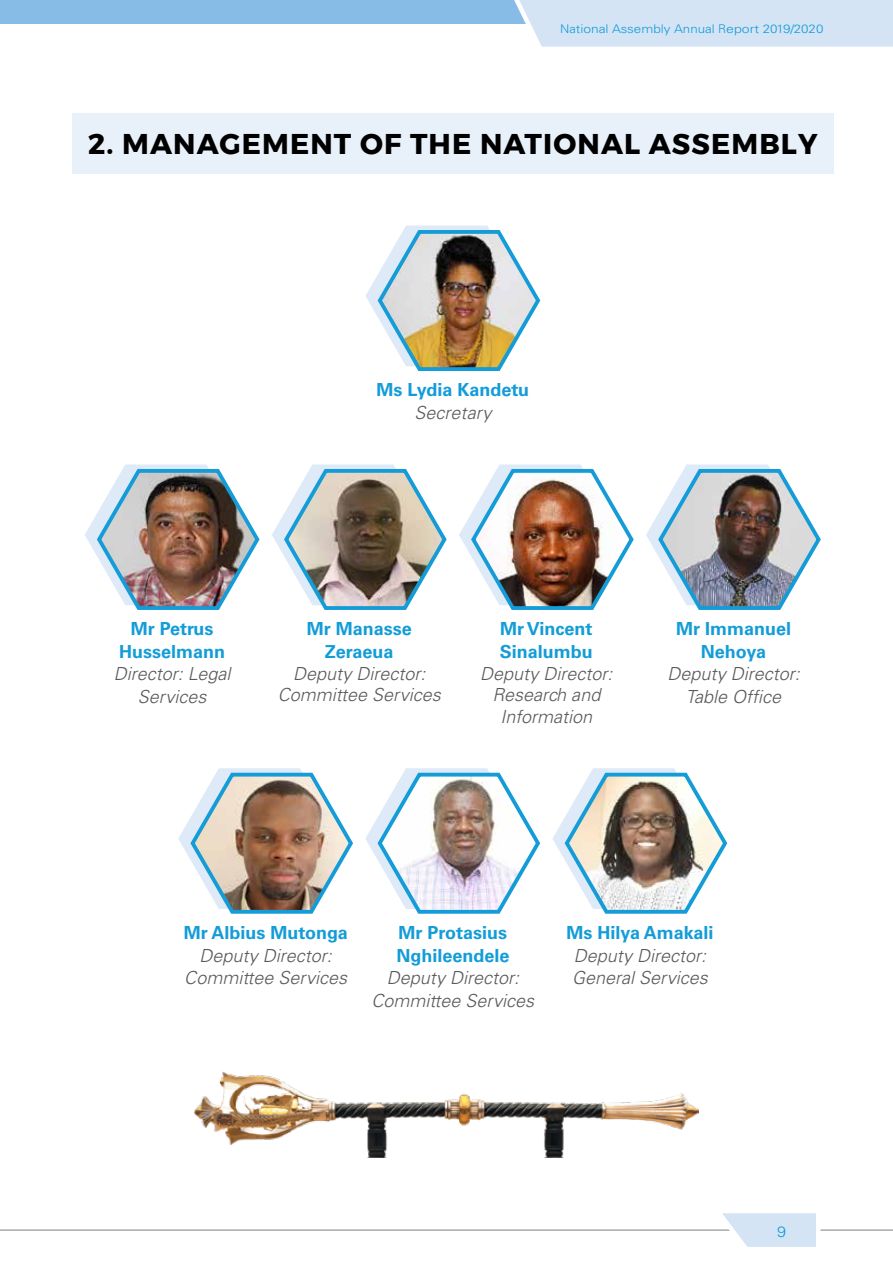
<style>
.page{position:relative;width:893px;height:1263px;background:#fff}
.page>*{position:absolute;margin:0;border:0;box-sizing:border-box;transform-origin:0 0}
.t1{font:700 28.5px "Montserrat";letter-spacing:.04em;color:#000}
.t2{font:italic 300 18px/22.5px "Univers";color:#58595b;text-align:center}
.t3{font:700 18px/22.5px "Univers";color:#139cd8;text-align:center}
.t4{font:300 15px "Univers";color:#139cd8;scale:1.07 1}
.t5{font:300 12px "Univers";color:#139cd8;scale:1.07 1}
</style>
<div class="page">
<hr style="left:0;top:1229px;width:893px;height:2px;background:#a7a9ac">
<div style="left:0;top:0;width:893px;height:23px;background:#86bce6"></div>
<svg style="left:709px;top:1213px;width:114px;height:34px"></svg>
<svg style="left:504px;top:0;width:389px;height:47px;background:#d4e4f5"></svg>
<div style="left:72px;top:114px;width:761px;height:60px;background:#e8f0f9"></div>
<img style="left:365px;top:226px;width:176px;height:145px">
<img style="left:85px;top:464px;width:175px;height:146px">
<svg style="left:272px;top:464px;width:175px;height:146px"></svg>
<img style="left:459px;top:464px;width:175px;height:146px">
<img style="left:646px;top:464px;width:175px;height:146px">
<img style="left:178px;top:768px;width:175px;height:146px">
<svg style="left:365px;top:768px;width:176px;height:146px"></svg>
<svg style="left:552px;top:768px;width:176px;height:146px"></svg>
<img style="left:194px;top:1071px;width:505px;height:86px">
<p class="t5" style="left:560px;top:21px;width:248px">National Assembly Annual Report 2019/2020</p>
<h1 class="t1" style="left:88px;top:121px;width:731px">2. MANAGEMENT OF THE NATIONAL ASSEMBLY</h1>
<p class="t3" style="left:376px;top:379px;width:154px">Ms Lydia Kandetu</p>
<p class="t2" style="left:414px;top:401px;width:79px">Secretary</p>
<p class="t3" style="left:119px;top:618px;width:108px">Mr Petrus<br>Husselmann</p>
<p class="t2" style="left:114px;top:663px;width:118px">Director: Legal<br>Services</p>
<p class="t3" style="left:307px;top:618px;width:107px">Mr Manasse<br>Zeraeua</p>
<p class="t2" style="left:278px;top:662px;width:164px;line-height:21.6px">Deputy Director:<br>Committee Services</p>
<p class="t3" style="left:500px;top:618px;width:95px;text-align:left">Mr Vincent<br>Sinalumbu</p>
<p class="t2" style="left:480px;top:662px;width:134px;line-height:21.6px">Deputy Director:<br>Research and<br>Information</p>
<p class="t3" style="left:676px;top:618px;width:117px">Mr Immanuel<br>Nehoya</p>
<p class="t2" style="left:667px;top:663px;width:134px">Deputy Director:<br>Table Office</p>
<p class="t3" style="left:184px;top:922px;width:165px">Mr Albius Mutonga</p>
<p class="t2" style="left:184px;top:944px;width:164px">Deputy Director:<br>Committee Services</p>
<p class="t3" style="left:396px;top:922px;width:115px;text-align:left">Mr Protasius<br>Nghileendele</p>
<p class="t2" style="left:371px;top:966px;width:164px">Deputy Director:<br>Committee Services</p>
<p class="t3" style="left:566px;top:922px;width:148px">Ms Hilya Amakali</p>
<p class="t2" style="left:572px;top:944px;width:137px;text-align:left">Deputy Director:<br>General Services</p>
<p class="t4" style="left:777px;top:1222px;width:10px">9</p>
</div>
